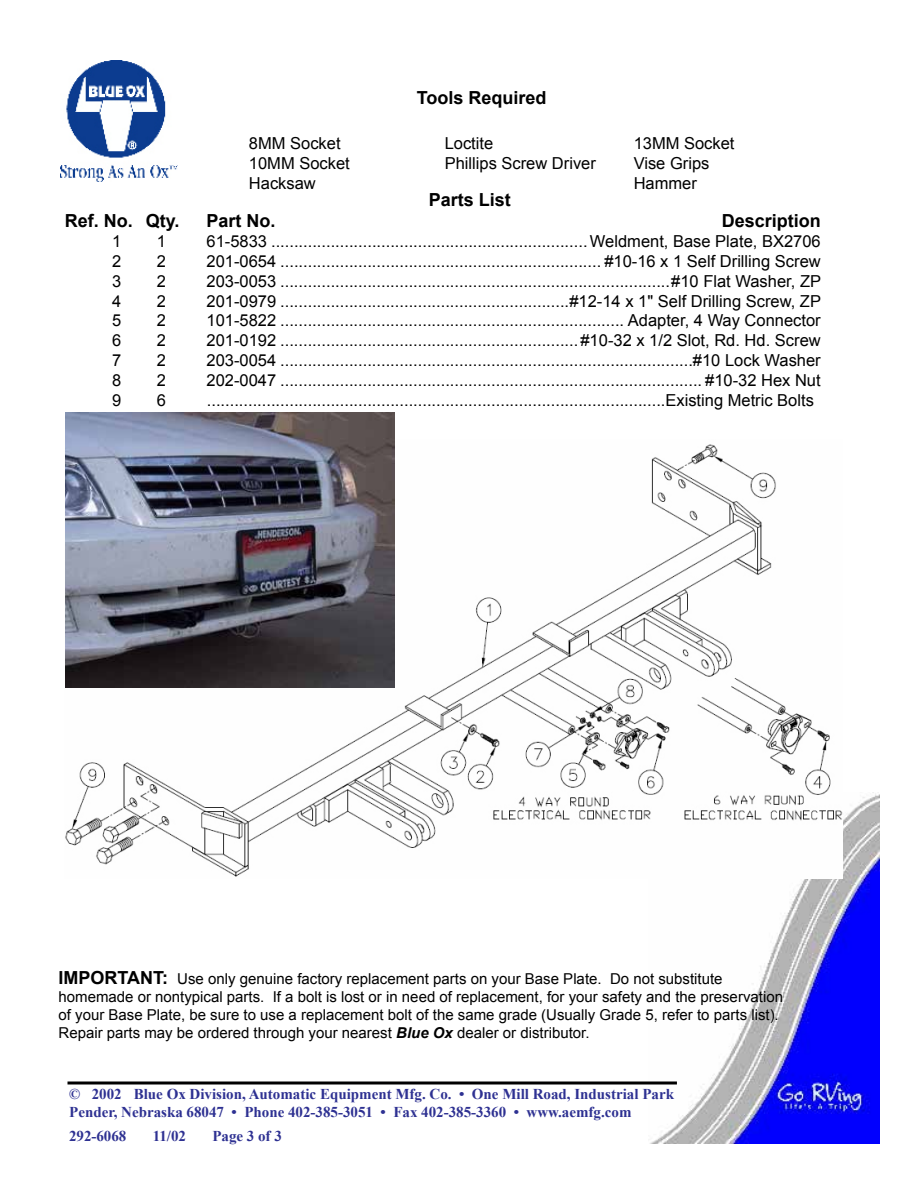
<style>
.page{position:relative;width:918px;height:1188px;background:#fff}
.page>*{position:absolute;margin:0;border:0;box-sizing:border-box;transform-origin:0 0}
.t1{font:700 18px "Arial";color:#000}
.t2{font:16.5px "Arial";color:#000}
.t3{font:15px/18px "Arial";color:#000}
.t4{font:700 15px/18px "Times New Roman";color:#2e3192}
.s1{font-weight:700;font-size:18px}
.s2{font-weight:700;font-style:italic}
</style>
<div class="page">
<img style="left:61px;top:60px;width:116px;height:122px">
<img style="left:649px;top:794px;width:230px;height:350px">
<hr style="left:68px;top:1082px;width:609px;height:2px;background:#000">
<img style="left:65px;top:444px;width:778px;height:435px">
<img style="left:65px;top:413px;width:330px;height:275px">
<p class="t1" style="left:417px;top:86px;width:131px">Tools Required</p>
<p class="t2" style="left:249px;top:133px;width:93px">8MM Socket</p>
<p class="t2" style="left:445px;top:133px;width:50px">Loctite</p>
<p class="t2" style="left:634px;top:133px;width:102px">13MM Socket</p>
<p class="t2" style="left:249px;top:153px;width:102px">10MM Socket</p>
<p class="t2" style="left:445px;top:153px;width:153px">Phillips Screw Driver</p>
<p class="t2" style="left:634px;top:153px;width:77px">Vise Grips</p>
<p class="t2" style="left:249px;top:172px;width:68px">Hacksaw</p>
<p class="t2" style="left:634px;top:172px;width:65px">Hammer</p>
<p class="t1" style="left:429px;top:188px;width:84px">Parts List</p>
<p class="t1" style="left:65px;top:209px;width:116px">Ref. No. Qty.</p>
<p class="t1" style="left:207px;top:209px;width:71px">Part No.</p>
<p class="t1" style="left:722px;top:209px;width:101px">Description</p>
<p class="t2" style="left:112px;top:231px;width:11px">1</p>
<p class="t2" style="left:157px;top:231px;width:11px">1</p>
<p class="t2" style="left:207px;top:231px;width:616px">61-5833 .....................................................................Weldment, Base Plate, BX2706</p>
<p class="t2" style="left:112px;top:250px;width:11px">2</p>
<p class="t2" style="left:157px;top:250px;width:11px">2</p>
<p class="t2" style="left:207px;top:250px;width:616px">201-0654 ...................................................................... #10-16 x 1 Self Drilling Screw</p>
<p class="t2" style="left:112px;top:270px;width:11px">3</p>
<p class="t2" style="left:157px;top:270px;width:11px">2</p>
<p class="t2" style="left:207px;top:270px;width:616px">203-0053 .....................................................................................#10 Flat Washer, ZP</p>
<p class="t2" style="left:112px;top:290px;width:11px">4</p>
<p class="t2" style="left:157px;top:290px;width:11px">2</p>
<p class="t2" style="left:207px;top:290px;width:616px">201-0979 ...............................................................#12-14 x 1" Self Drilling Screw, ZP</p>
<p class="t2" style="left:112px;top:310px;width:11px">5</p>
<p class="t2" style="left:157px;top:310px;width:11px">2</p>
<p class="t2" style="left:207px;top:310px;width:616px">101-5822 ........................................................................... Adapter, 4 Way Connector</p>
<p class="t2" style="left:112px;top:330px;width:11px">6</p>
<p class="t2" style="left:157px;top:330px;width:11px">2</p>
<p class="t2" style="left:207px;top:330px;width:616px">201-0192 .................................................................#10-32 x 1/2 Slot, Rd. Hd. Screw</p>
<p class="t2" style="left:112px;top:349px;width:11px">7</p>
<p class="t2" style="left:157px;top:349px;width:11px">2</p>
<p class="t2" style="left:207px;top:349px;width:616px">203-0054 ..........................................................................................#10 Lock Washer</p>
<p class="t2" style="left:112px;top:369px;width:11px">8</p>
<p class="t2" style="left:157px;top:369px;width:11px">2</p>
<p class="t2" style="left:207px;top:369px;width:616px">202-0047 ............................................................................................ #10-32 Hex Nut</p>
<p class="t2" style="left:112px;top:389px;width:11px">9</p>
<p class="t2" style="left:157px;top:389px;width:11px">6</p>
<p class="t2" style="left:207px;top:389px;width:609px">....................................................................................................Existing Metric Bolts</p>
<p class="t3" style="left:58px;top:970px;width:726px"><span class="s1">IMPORTANT:</span> Use only genuine factory replacement parts on your Base Plate. Do not substitute homemade or nontypical parts. If a bolt is lost or in need of replacement, for your safety and the preservation of your Base Plate, be sure to use a replacement bolt of the same grade (Usually Grade 5, refer to parts list).<br>Repair parts may be ordered through your nearest <span class="s2">Blue Ox</span> dealer or distributor.</p>
<p class="t4" style="left:69px;top:1085px;width:606px">© 2002 Blue Ox Division, Automatic Equipment Mfg. Co. • One Mill Road, Industrial Park<br>Pender, Nebraska 68047 • Phone 402-385-3051 • Fax 402-385-3360 • www.aemfg.com</p>
<p class="t4" style="left:69px;top:1127px;width:59px">292-6068</p>
<p class="t4" style="left:153px;top:1127px;width:35px">11/02</p>
<p class="t4" style="left:212px;top:1127px;width:71px">Page 3 of 3</p>
</div>
